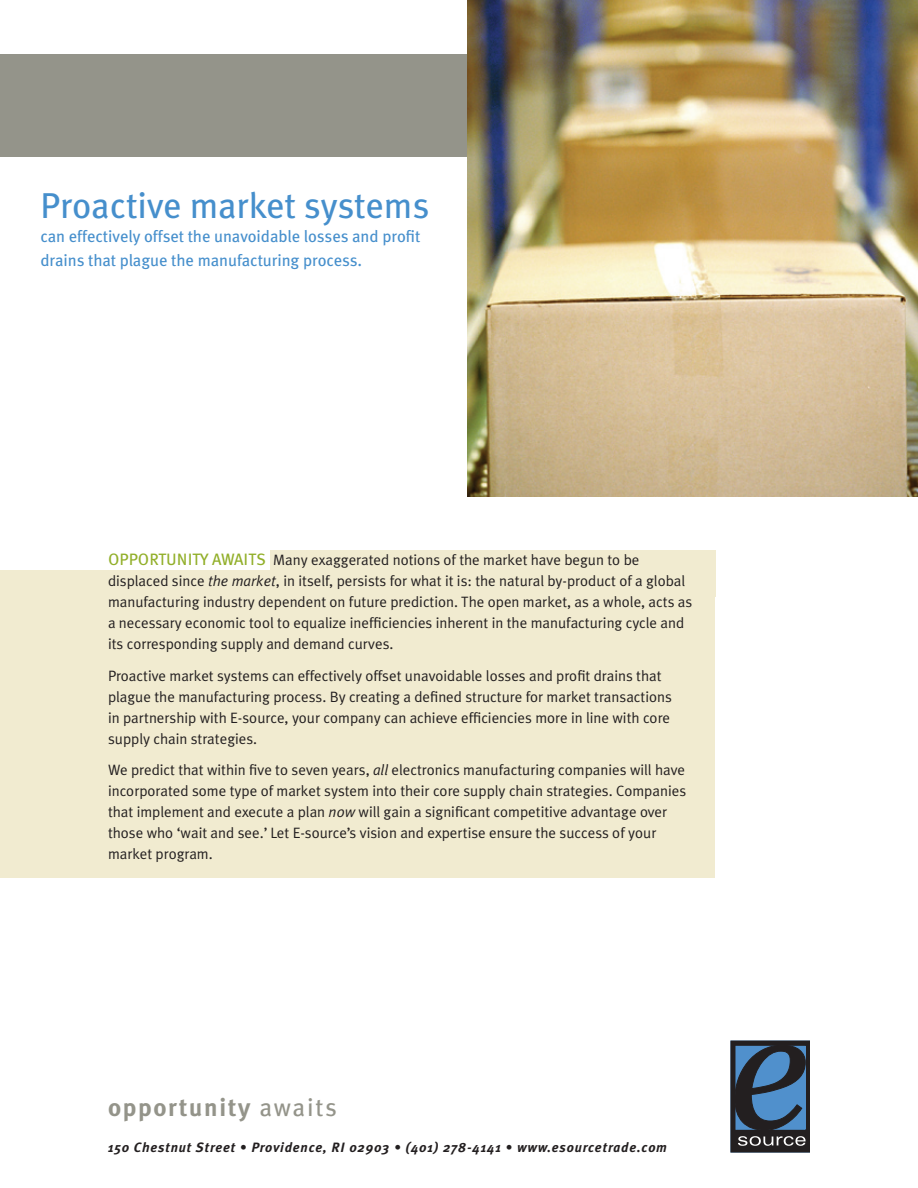
<style>
.page{position:relative;width:918px;height:1188px;background:#fff}
.page>*{position:absolute;margin:0;border:0;box-sizing:border-box;transform-origin:0 0}
.t1{font:36px "Meta";color:#468fcc}
.t2{font:700 24.9px "Meta Plus";letter-spacing:.07em;color:#94948a}
.t3{font:16.5px/24px "Meta";color:#468fcc}
.t4{font:15px/21px "Meta Plus Normal";color:#231f20}
.t5{font:italic 700 13.5px "Meta Plus";letter-spacing:.06em;color:#231f20}
.s1{font-family:"Meta Book Caps";font-size:16.5px;color:#92af2a}
.s2{font-style:italic}
.s3{font-family:"Meta";font-weight:400}
</style>
<div class="page">
<div style="left:270px;top:550px;width:446px;height:47px;background:#f1ebd0"></div>
<div style="left:0;top:570px;width:716px;height:308px;background:#f1ebd0"></div>
<div style="left:731px;top:1041px;width:78px;height:111px;background:#231f20"></div>
<div style="left:730px;top:1041px;width:80px;height:112px;border:1px solid #231f20"></div>
<svg style="left:735px;top:1045px;width:71px;height:101px"></svg>
<div style="left:0;top:54px;width:540px;height:103px;background:#94948a"></div>
<img style="left:468px;top:0;width:450px;height:496px">
<h1 class="t1" style="left:40px;top:184px;width:391px">Proactive market systems</h1>
<p class="t3" style="left:40px;top:224px;width:381px">can effectively offset the unavoidable losses and profit drains that plague the manufacturing process.</p>
<p class="t4" style="left:108px;top:549px;width:586px"><span class="s1">OPPORTUNITY AWAITS</span> Many exaggerated notions of the market have begun to be displaced since <span class="s2">the market</span>, in itself, persists for what it is: the natural by-product of a global manufacturing industry dependent on future prediction. The open market, as a whole, acts as a necessary economic tool to equalize inefficiencies inherent in the manufacturing cycle and its corresponding supply and demand curves.</p>
<p class="t4" style="left:108px;top:665px;width:565px">Proactive market systems can effectively offset unavoidable losses and profit drains that plague the manufacturing process. By creating a defined structure for market transactions in partnership with E-source, your company can achieve efficiencies more in line with core supply chain strategies.</p>
<p class="t4" style="left:108px;top:760px;width:580px">We predict that within five to seven years, <span class="s2">all</span> electronics manufacturing companies will have incorporated some type of market system into their core supply chain strategies. Companies that implement and execute a plan <span class="s2">now</span> will gain a significant competitive advantage over those who ‘wait and see.’ Let E-source’s vision and expertise ensure the success of your market program.</p>
<h2 class="t2" style="left:108px;top:1093px;width:230px">opportunity <span class="s3">awaits</span></h2>
<p class="t5" style="left:108px;top:1139px;width:560px">150 Chestnut Street • Providence, RI 02903 • (401) 278-4141 • www.esourcetrade.com</p>
</div>
